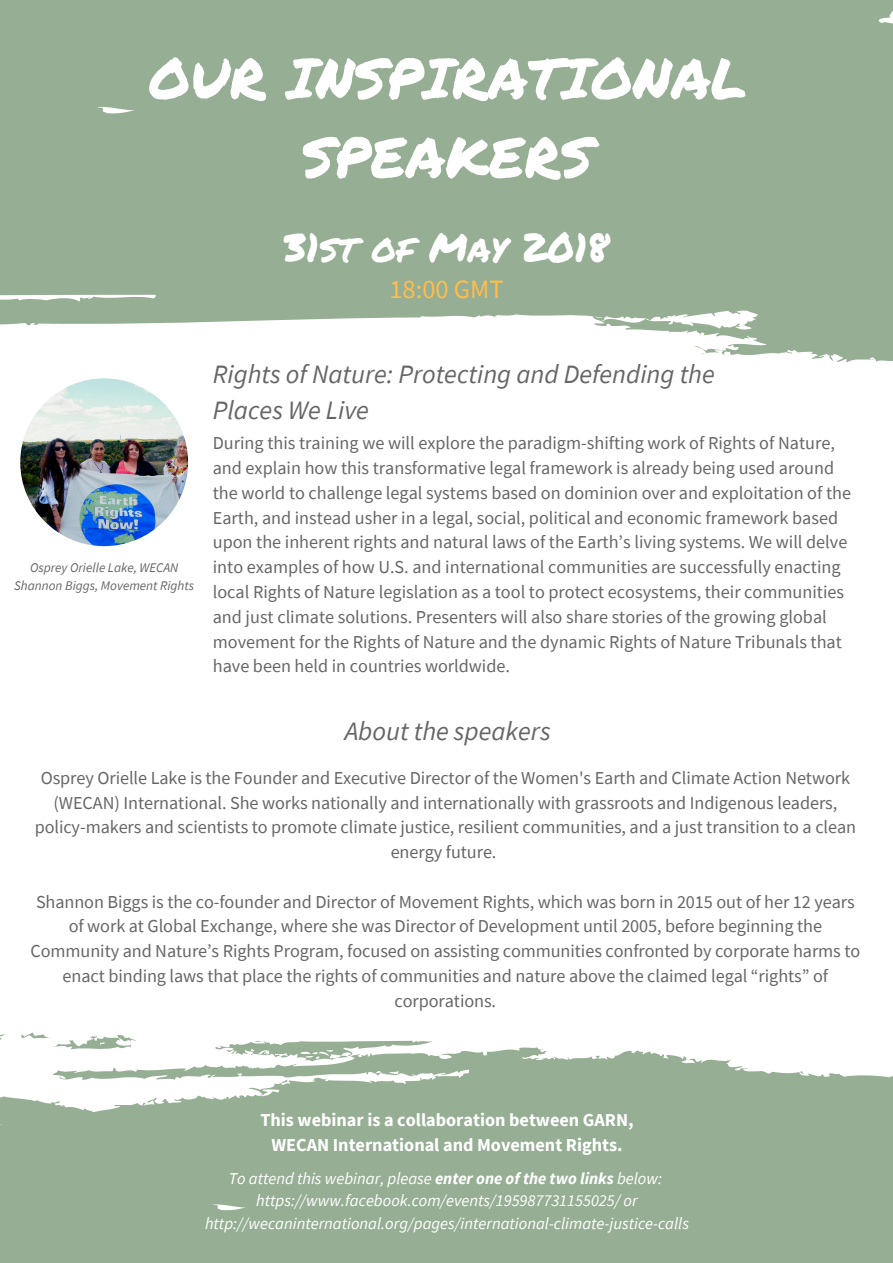
<style>
.page{position:relative;width:893px;height:1263px;background:#fff}
.page>*{position:absolute;margin:0;border:0;box-sizing:border-box;transform-origin:0 0}
.t1{font:56.25px/78.8px "Permanent Marker";color:#fff;text-align:center}
.t2{font:39.75px "Permanent Marker";color:#fff}
.t3{font:italic 26.55px/36px "Source Sans Pro";color:#666}
.t4{font:26.55px "Source Sans Pro";color:#ffbd4a}
.t5{font:18.15px/24.8px "Source Sans Pro";color:#666;text-align:center}
.t6{font:700 18.15px/24.8px "Source Sans Pro";color:#fff;text-align:center}
.t7{font:italic 16.5px/22.5px "Source Sans Pro";color:#fff;text-align:center}
.t8{font:italic 13.2px/18px "Source Sans Pro";color:#666;text-align:center}
.s1{font-weight:700}
</style>
<div class="page">
<svg style="left:0;top:0;width:893px;height:381px;background:#a5b9a3"></svg>
<img style="left:20px;top:378px;width:168px;height:168px;border-radius:50%">
<svg style="left:0;top:1047px;width:893px;height:216px;background:#a1b69f"></svg>
<svg style="left:215px;top:1040px;width:218px;height:21px"></svg>
<svg style="left:0;top:1034px;width:5px;height:6px"></svg>
<svg style="left:21px;top:1032px;width:115px;height:20px"></svg>
<h1 class="t1" style="left:149px;top:37px;width:599px">OUR INSPIRATIONAL<br>SPEAKERS</h1>
<h2 class="t2" style="left:284px;top:218px;width:326px">31st of May 2018</h2>
<h3 class="t4" style="left:389px;top:272px;width:116px">18:00 GMT</h3>
<p class="t8" style="left:14px;top:558px;width:181px">Osprey Orielle Lake, WECAN<br>Shannon Biggs, Movement Rights</p>
<h3 class="t3" style="left:213px;top:355px;width:503px">Rights of Nature: Protecting and Defending the<br>Places We Live</h3>
<p class="t5" style="left:213px;top:430px;width:640px;text-align:left">During this training we will explore the paradigm-shifting work of Rights of Nature, and explain how this transformative legal framework is already being used around the world to challenge legal systems based on dominion over and exploitation of the Earth, and instead usher in a legal, social, political and economic framework based upon the inherent rights and natural laws of the Earth’s living systems. We will delve into examples of how U.S. and international communities are successfully enacting local Rights of Nature legislation as a tool to protect ecosystems, their communities and just climate solutions. Presenters will also share stories of the growing global movement for the Rights of Nature and the dynamic Rights of Nature Tribunals that have been held in countries worldwide.</p>
<h3 class="t3" style="left:345px;top:712px;width:207px">About the speakers</h3>
<p class="t5" style="left:35px;top:765px;width:823px">Osprey Orielle Lake is the Founder and Executive Director of the Women's Earth and Climate Action Network (WECAN) International. She works nationally and internationally with grassroots and Indigenous leaders, policy-makers and scientists to promote climate justice, resilient communities, and a just transition to a clean energy future.</p>
<p class="t5" style="left:30px;top:889px;width:831px">Shannon Biggs is the co-founder and Director of Movement Rights, which was born in 2015 out of her 12 years of work at Global Exchange, where she was Director of Development until 2005, before beginning the Community and Nature’s Rights Program, focused on assisting communities confronted by corporate harms to enact binding laws that place the rights of communities and nature above the claimed legal “rights” of corporations.</p>
<p class="t6" style="left:260px;top:1107px;width:375px">This webinar is a collaboration between GARN,<br>WECAN International and Movement Rights.</p>
<p class="t7" style="left:205px;top:1166px;width:485px">To attend this webinar, please <span class="s1">enter one of the two links</span> below: https://www.facebook.com/events/195987731155025/ or http://wecaninternational.org/pages/international-climate-justice-calls</p>
</div>
